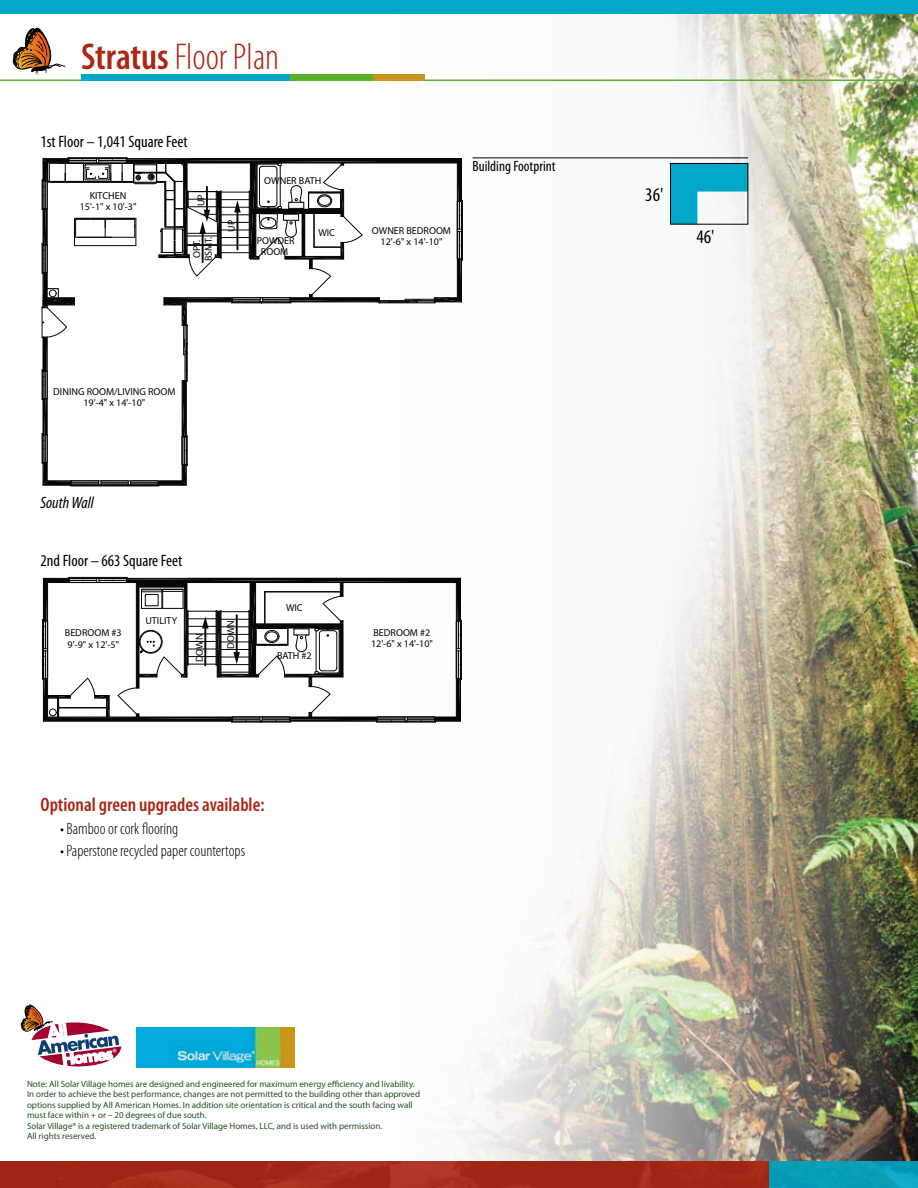
<style>
.page{position:relative;width:918px;height:1188px;background:#fff}
.page>*{position:absolute;margin:0;border:0;box-sizing:border-box;transform-origin:0 0}
.t1{font:300 condensed 37.5px "Myriad Pro";color:#ac2715}
.t2{font:600 condensed 19.5px "Myriad Pro";color:#ac2715}
.t3{font:condensed 19.35px "Myriad Pro";color:#000}
.t4{font:300 condensed 16.5px "Myriad Pro";color:#000}
.t5{font:condensed 16.5px "Myriad Pro";color:#000}
.t6{font:italic condensed 16.5px "Myriad Pro";color:#000}
.t7{font:condensed 15px "Myriad Pro";color:#000}
.t8{font:10.05px/11.6px "Myriad Pro";color:#070606;text-align:center}
.t9{font:9px/10.5px "Myriad Pro";color:#225221}
.s1{font-weight:600}
</style>
<div class="page">
<img style="left:425px;top:14px;width:493px;height:1147px">
<svg style="left:0;top:1161px;width:770px;height:27px;fill:#9f2514"></svg>
<svg style="left:770px;top:1161px;width:148px;height:27px;fill:#079eb7"></svg>
<hr style="left:0;top:80px;width:918px;height:1px;background:#5baf2f">
<div style="left:81px;top:74px;width:209px;height:7px;background:#00a7c9"></div>
<div style="left:290px;top:74px;width:84px;height:7px;background:#5baf2f"></div>
<div style="left:374px;top:74px;width:51px;height:7px;background:#c8951a"></div>
<div style="left:0;top:0;width:918px;height:14px;background:#00a7c9"></div>
<svg style="left:42px;top:157px;width:421px;height:329px"></svg>
<div style="left:49px;top:290px;width:7px;height:7px;border:1px dashed #070606;border-radius:50%"></div>
<div style="left:46px;top:288px;width:13px;height:12px;border:1px solid #070606"></div>
<hr style="left:472px;top:158px;width:276px;height:1px;background:#000">
<svg style="left:672px;top:165px;width:74px;height:57px"></svg>
<div style="left:670px;top:163px;width:78px;height:61px;border:1px solid #000"></div>
<svg style="left:42px;top:577px;width:420px;height:146px"></svg>
<img style="left:136px;top:1027px;width:158px;height:40px">
<svg style="left:13px;top:27px;width:53px;height:48px"></svg>
<svg style="left:21px;top:1005px;width:101px;height:61px"></svg>
<h1 class="t1" style="left:81px;top:34px;width:200px"><span class="s1">Stratus</span> Floor Plan</h1>
<h3 class="t5" style="left:40px;top:132px;width:149px">1st Floor – 1,041 Square Feet</h3>
<p class="t8" style="left:80px;top:189px;width:58px">KITCHEN<br>15'-1" x 10'-3"</p>
<p class="t8" style="left:195px;top:206px;width:13px;rotate:-90deg">UP</p>
<p class="t8" style="left:264px;top:175px;width:59px">OWNER BATH</p>
<p class="t8" style="left:226px;top:232px;width:13px;rotate:-90deg">UP</p>
<p class="t8" style="left:202px;top:261px;width:26px;rotate:-90deg">BSMT.</p>
<p class="t8" style="left:257px;top:234px;width:39px">POWDER</p>
<p class="t8" style="left:191px;top:258px;width:20px;rotate:-90deg">OPT.</p>
<p class="t8" style="left:261px;top:246px;width:29px">ROOM</p>
<p class="t8" style="left:318px;top:226px;width:18px">WIC</p>
<p class="t8" style="left:372px;top:225px;width:81px">OWNER BEDROOM<br>12'-6" x 14'-10"</p>
<h3 class="t7" style="left:472px;top:157px;width:85px">Building Footprint</h3>
<p class="t8" style="left:53px;top:385px;width:124px">DINING ROOM/LIVING ROOM<br>19'-4" x 14'-10"</p>
<h3 class="t6" style="left:40px;top:493px;width:55px">South Wall</h3>
<h3 class="t5" style="left:40px;top:550px;width:143px">2nd Floor – 663 Square Feet</h3>
<p class="t8" style="left:145px;top:614px;width:33px">UTILITY</p>
<p class="t8" style="left:65px;top:626px;width:58px;line-height:12.1px;text-align:left">BEDROOM #3<br>9'-9" x 12'-5"</p>
<p class="t8" style="left:194px;top:662px;width:30px;rotate:-90deg">DOWN</p>
<p class="t8" style="left:225px;top:649px;width:30px;rotate:-90deg">DOWN</p>
<p class="t8" style="left:286px;top:602px;width:18px">WIC</p>
<p class="t8" style="left:277px;top:650px;width:36px">BATH #2</p>
<p class="t8" style="left:371px;top:627px;width:63px;text-align:left">BEDROOM #2<br>12'-6" x 14'-10"</p>
<h2 class="t2" style="left:40px;top:793px;width:226px">Optional green upgrades available:</h2>
<h3 class="t4" style="left:60px;top:818px;width:120px">• Bamboo or cork flooring</h3>
<h3 class="t4" style="left:60px;top:841px;width:187px">• Paperstone recycled paper countertops</h3>
<p class="t9" style="left:27px;top:1078px;width:395px">Note: All Solar Village homes are designed and engineered for maximum energy efficiency and livability.<br>In order to achieve the best performance, changes are not permitted to the building other than approved options supplied by All American Homes. In addition site orientation is critical and the south facing wall must face within + or – 20 degrees of due south.<br>Solar Village® is a registered trademark of Solar Village Homes, LLC, and is used with permission.<br>All rights reserved.</p>
<h3 class="t3" style="left:645px;top:183px;width:20px">36'</h3>
<h3 class="t3" style="left:696px;top:225px;width:20px">46'</h3>
</div>
